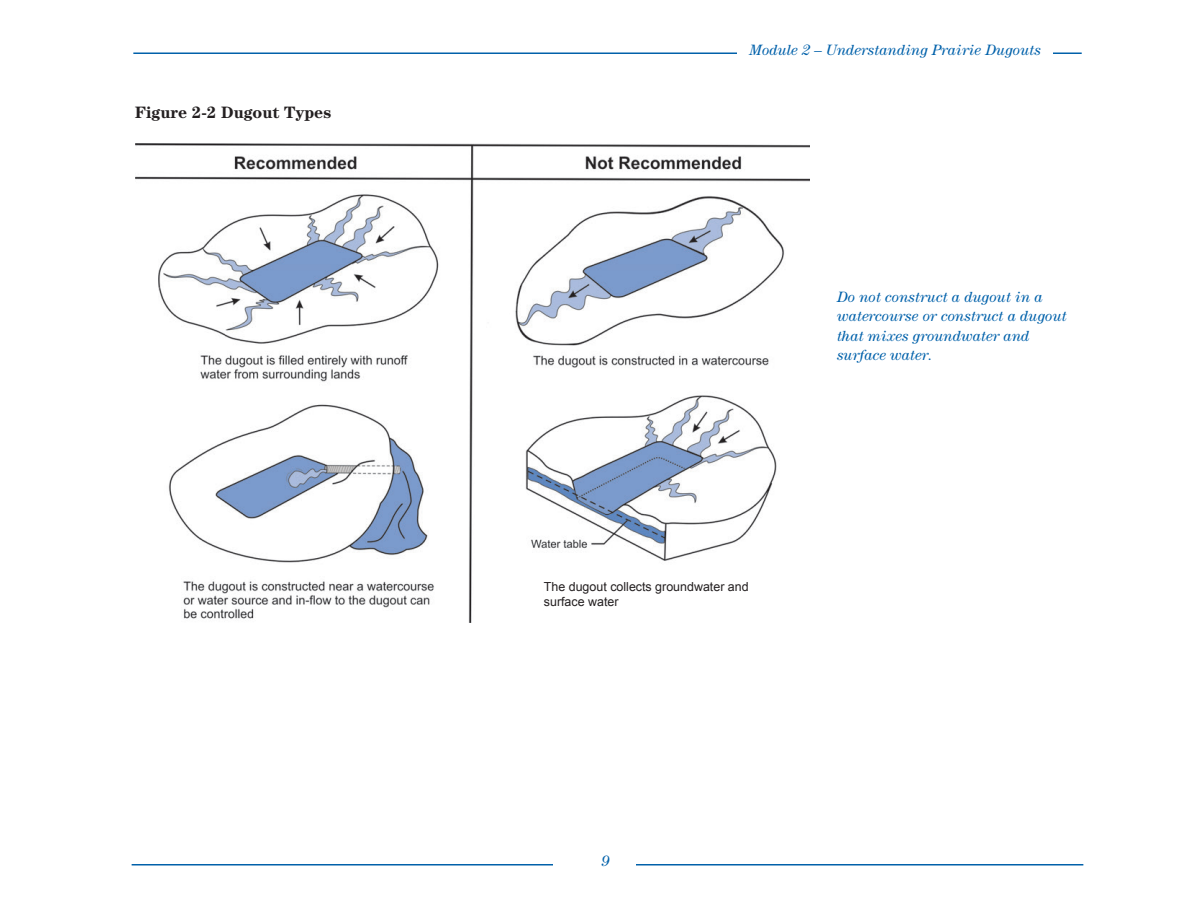
<style>
.page{position:relative;width:1188px;height:918px;background:#fff}
.page>*{position:absolute;margin:0;border:0;box-sizing:border-box;transform-origin:0 0}
.Figure_head{font:700 16.5px "Century";color:#231f20}
.Sidebar{font:italic 15px/19.5px "Century";color:#0161aa}
.t1{font:12.45px/15px "Arial";color:#231f20}
</style>
<div class="page">
<hr style="left:132px;top:864px;width:951px;height:2px;background:#0161aa">
<hr style="left:133px;top:52px;width:949px;height:2px;background:#0161aa">
<div style="left:554px;top:849px;width:82px;height:30px;background:#fff"></div>
<div style="left:737px;top:37px;width:316px;height:31px;background:#fff"></div>
<img style="left:135px;top:144px;width:674px;height:478px">
<div style="left:544px;top:582px;width:229px;height:34px;background:#fff"></div>
<p class="Figure_head" style="left:135px;top:103px;width:198px">Figure 2-2 Dugout Types</p>
<p class="Sidebar" style="left:750px;top:40px;width:293px">Module 2 – Understanding Prairie Dugouts</p>
<p class="t1" style="left:544px;top:579px;width:206px">The dugout collects groundwater and surface water</p>
<p class="Sidebar" style="left:837px;top:287px;width:231px">Do not construct a dugout in a watercourse or construct a dugout that mixes groundwater and surface water.</p>
<p class="Sidebar" style="left:602px;top:851px;width:10px">9</p>
</div>
